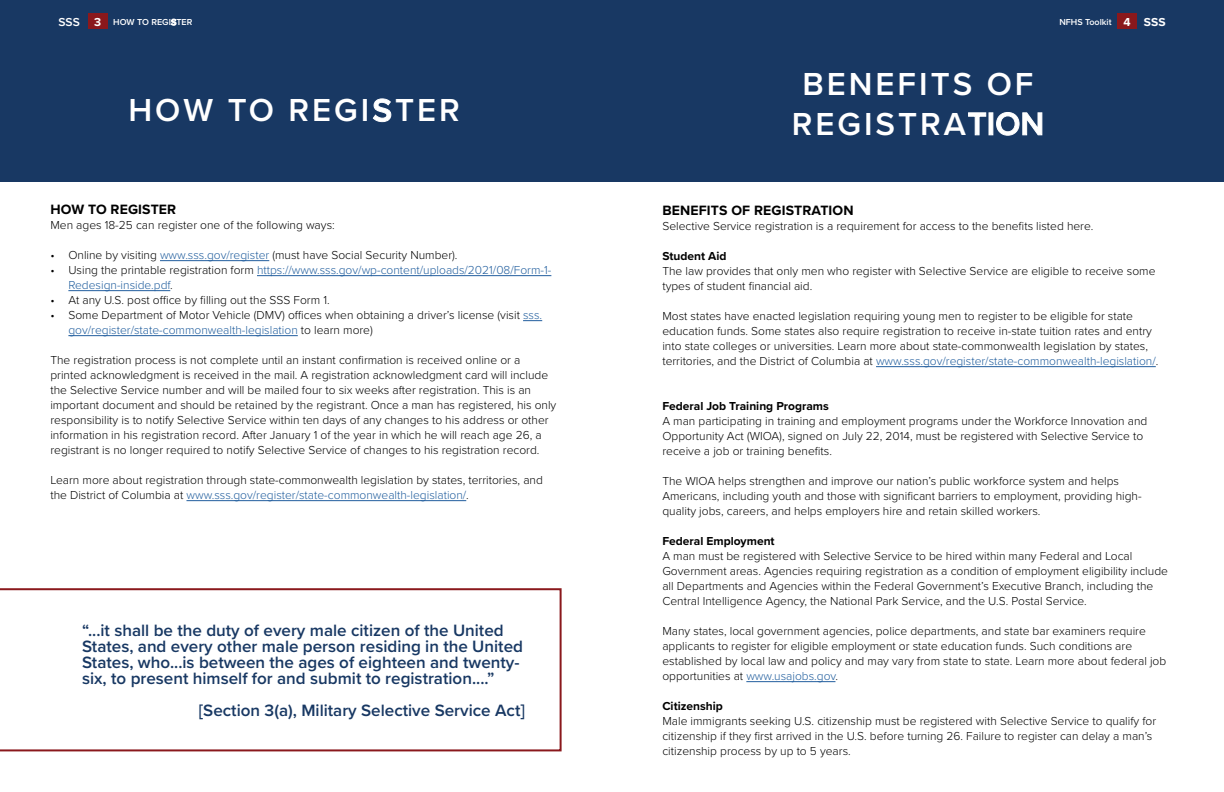
<style>
.page{position:relative;width:1224px;height:792px;background:#fff}
.page>*{position:absolute;margin:0;border:0;box-sizing:border-box;transform-origin:0 0}
.t1{font:600 33px/39.6px "Proxima Nova";letter-spacing:.09em;color:#fff;text-align:center}
.t2{font:600 17px/16px "Proxima Nova";color:#183863}
.t3{font:700 14px "Proxima Nova";letter-spacing:.01em;color:#000}
.t4{font:300 12px/15px "Proxima Nova";color:#000}
.t5{font:300 12px/15px "Proxima Nova";color:#215e9e}
.t6{font:700 12px "Proxima Nova";color:#000}
.t7{font:600 9px "Proxima Nova";color:#fff}
.s1{font-size:12px}
.s2{font-weight:700;font-size:12px}
.s3{color:#215e9e}
.s4{color:#000}
</style>
<div class="page">
<div style="left:0;top:0;width:1224px;height:181px;background:#183863"></div>
<hr style="left:160px;top:260px;width:109px;height:1px;background:#215e9e">
<hr style="left:257px;top:275px;width:294px;height:1px;background:#215e9e">
<hr style="left:68px;top:290px;width:102px;height:1px;background:#215e9e">
<svg style="left:523px;top:320px;width:19px;height:1px"></svg>
<hr style="left:68px;top:335px;width:230px;height:1px;background:#215e9e">
<hr style="left:186px;top:500px;width:280px;height:1px;background:#215e9e">
<hr style="left:876px;top:366px;width:280px;height:1px;background:#215e9e">
<hr style="left:746px;top:681px;width:89px;height:1px;background:#215e9e">
<svg style="left:0;top:588px;width:562px;height:163px"></svg>
<div style="left:1117px;top:13px;width:20px;height:16px;background:#8a181c"></div>
<div style="left:88px;top:13px;width:19px;height:16px;background:#8a181c"></div>
<p class="t7" style="left:59px;top:15px;width:135px"><span class="s1">SSS</span> <span class="s2">3</span> HOW TO REGISTER</p>
<p class="t7" style="left:1059px;top:15px;width:108px">NFHS Toolkit <span class="s2">4 SSS</span></p>
<h1 class="t1" style="left:128px;top:89px;width:333px">HOW TO REGISTER</h1>
<p class="t3" style="left:50px;top:199px;width:127px">HOW TO REGISTER</p>
<p class="t4" style="left:50px;top:217px;width:286px">Men ages 18-25 can register one of the following ways:</p>
<p class="t4" style="left:50px;top:247px;width:409px">• Online by visiting <span class="s3">www.sss.gov/register</span> (must have Social Security Number).</p>
<p class="t5" style="left:68px;top:262px;width:484px;text-indent:-18px"><span class="s4">• Using the printable registration form</span> https://www.sss.gov/wp-content/uploads/2021/08/Form-1-<br>Redesign-inside.pdf<span class="s4">.</span></p>
<p class="t4" style="left:50px;top:292px;width:281px">• At any U.S. post office by filling out the SSS Form 1.</p>
<p class="t4" style="left:68px;top:307px;width:475px;text-indent:-18px">• Some Department of Motor Vehicle (DMV) offices when obtaining a driver’s license (visit <span class="s3">sss. gov/register/state-commonwealth-legislation</span> to learn more)</p>
<p class="t4" style="left:50px;top:352px;width:508px">The registration process is not complete until an instant confirmation is received online or a printed acknowledgment is received in the mail. A registration acknowledgment card will include the Selective Service number and will be mailed four to six weeks after registration. This is an important document and should be retained by the registrant. Once a man has registered, his only responsibility is to notify Selective Service within ten days of any changes to his address or other information in his registration record. After January 1 of the year in which he will reach age 26, a registrant is no longer required to notify Selective Service of changes to his registration record.</p>
<p class="t4" style="left:50px;top:472px;width:494px">Learn more about registration through state-commonwealth legislation by states, territories, and the District of Columbia at <span class="s3">www.sss.gov/register/state-commonwealth-legislation/</span>.</p>
<h2 class="t2" style="left:82px;top:622px;width:442px">“...it shall be the duty of every male citizen of the United States, and every other male person residing in the United States, who...is between the ages of eighteen and twenty&shy;six, to present himself for and submit to registration....”</h2>
<h2 class="t2" style="left:199px;top:702px;width:328px">[Section 3(a), Military Selective Service Act]</h2>
<h1 class="t1" style="left:792px;top:63px;width:254px">BENEFITS OF<br>REGISTRATION</h1>
<p class="t3" style="left:662px;top:200px;width:193px">BENEFITS OF REGISTRATION</p>
<p class="t4" style="left:662px;top:218px;width:433px">Selective Service registration is a requirement for access to the benefits listed here.</p>
<p class="t6" style="left:662px;top:247px;width:66px">Student Aid</p>
<p class="t4" style="left:662px;top:263px;width:495px">The law provides that only men who register with Selective Service are eligible to receive some types of student financial aid.</p>
<p class="t4" style="left:662px;top:308px;width:498px">Most states have enacted legislation requiring young men to register to be eligible for state education funds. Some states also require registration to receive in-state tuition rates and entry into state colleges or universities. Learn more about state-commonwealth legislation by states, territories, and the District of Columbia at <span class="s3">www.sss.gov/register/state-commonwealth-legislation/</span>.</p>
<p class="t6" style="left:662px;top:397px;width:168px">Federal Job Training Programs</p>
<p class="t4" style="left:662px;top:413px;width:486px">A man participating in training and employment programs under the Workforce Innovation and<br>Opportunity Act (WIOA), signed on July 22, 2014, must be registered with Selective Service to receive a job or training benefits.</p>
<p class="t4" style="left:662px;top:473px;width:481px">The WIOA helps strengthen and improve our nation’s public workforce system and helps<br>Americans, including youth and those with significant barriers to employment, providing high&shy;quality jobs, careers, and helps employers hire and retain skilled workers.</p>
<p class="t6" style="left:662px;top:532px;width:114px">Federal Employment</p>
<p class="t4" style="left:662px;top:548px;width:507px">A man must be registered with Selective Service to be hired within many Federal and Local Government areas. Agencies requiring registration as a condition of employment eligibility include all Departments and Agencies within the Federal Government’s Executive Branch, including the Central Intelligence Agency, the National Park Service, and the U.S. Postal Service.</p>
<p class="t4" style="left:662px;top:623px;width:505px">Many states, local government agencies, police departments, and state bar examiners require applicants to register for eligible employment or state education funds. Such conditions are established by local law and policy and may vary from state to state. Learn more about federal job opportunities at <span class="s3">www.usajobs.gov</span>.</p>
<p class="t6" style="left:662px;top:697px;width:62px">Citizenship</p>
<p class="t4" style="left:662px;top:713px;width:495px">Male immigrants seeking U.S. citizenship must be registered with Selective Service to qualify for citizenship if they first arrived in the U.S. before turning 26. Failure to register can delay a man’s citizenship process by up to 5 years.</p>
</div>
